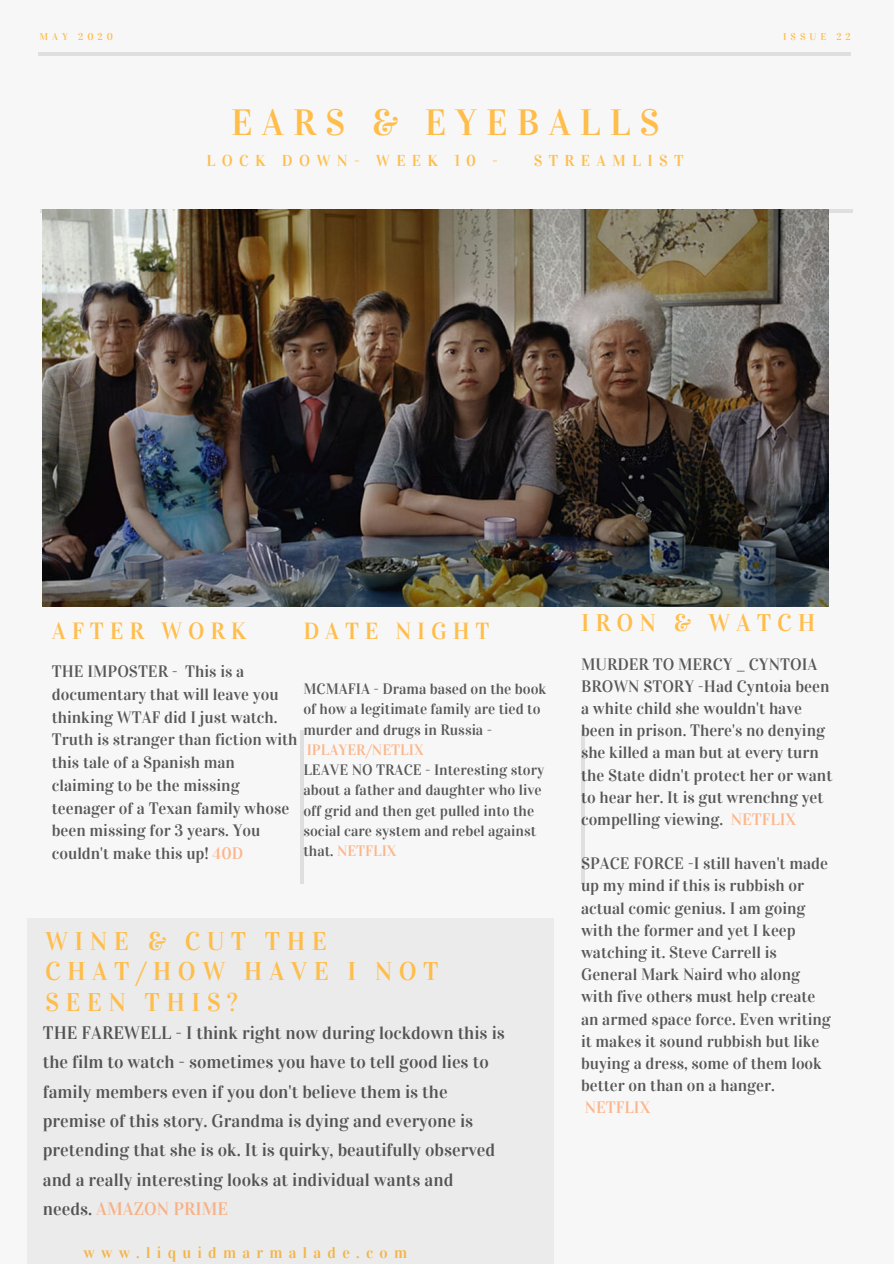
<style>
.page{position:relative;width:894px;height:1264px;background:#fff}
.page>*{position:absolute;margin:0;border:0;box-sizing:border-box;transform-origin:0 0}
.t1{font:36.45px "Vidaloka";letter-spacing:.25em;color:#ffbd4a}
.t2{font:25.5px/30.5px "Vidaloka";letter-spacing:.25em;color:#ffbd4a}
.t3{font:24px "Vidaloka";letter-spacing:.25em;color:#ffbd4a}
.t4{font:23.4px "Vidaloka";letter-spacing:.25em;color:#ffbd4a}
.t5{font:23.25px "Vidaloka";letter-spacing:.25em;color:#ffbd4a}
.t6{font:18px/29.2px "Vidaloka";color:#000}
.t7{font:16.5px/22.2px "Vidaloka";color:#000}
.t8{font:16.5px "Vidaloka";color:#ff914d}
.t9{font:15.75px "Vidaloka";letter-spacing:.4em;color:#ffbd4a}
.t10{font:15px/20.2px "Vidaloka";color:#000}
.t11{font:15px "Vidaloka";color:#ff914d}
.t12{font:9.9px "Vidaloka";letter-spacing:.4em;color:#ffbd4a}
.s1{color:#ff914d}
</style>
<div class="page">
<div style="left:0;top:0;width:893px;height:1263px;background:#f7f7f7"></div>
<svg style="left:40px;top:209px;width:811px;height:4px"></svg>
<hr style="left:39px;top:52px;width:811px;height:3px;background:#000">
<hr style="left:300px;top:730px;width:3px;height:153px;background:#000">
<hr style="left:581px;top:730px;width:3px;height:153px;background:#000">
<div style="left:27px;top:918px;width:526px;height:345px;background:#ebebeb"></div>
<img style="left:43px;top:209px;width:785px;height:397px">
<p class="t12" style="left:39px;top:30px;width:75px">MAY 2020</p>
<p class="t12" style="left:783px;top:30px;width:69px">ISSUE 22</p>
<h1 class="t1" style="left:231px;top:100px;width:429px">EARS &amp; EYEBALLS</h1>
<p class="t9" style="left:206px;top:151px;width:293px">LOCK DOWN- WEEK 10 -</p>
<p class="t9" style="left:533px;top:151px;width:151px">STREAMLIST</p>
<h3 class="t3" style="left:581px;top:608px;width:236px">IRON &amp; WATCH</h3>
<h3 class="t5" style="left:303px;top:616px;width:187px">DATE NIGHT</h3>
<h3 class="t4" style="left:52px;top:616px;width:196px">AFTER WORK</h3>
<p class="t7" style="left:52px;top:660px;width:247px;line-height:22.6px">THE IMPOSTER - This is a documentary that will leave you thinking WTAF did I just watch.<br>Truth is stranger than fiction with this tale of a Spanish man claiming to be the missing teenager of a Texan family whose been missing for 3 years. You couldn't make this up! <span class="s1">40D</span></p>
<p class="t7" style="left:581px;top:653px;width:253px">MURDER TO MERCY _ CYNTOIA<br>BROWN STORY -Had Cyntoia been a white child she wouldn't have been in prison. There's no denying she killed a man but at every turn the State didn't protect her or want to hear her. It is gut wrenchng yet compelling viewing. <span class="s1">NETFLIX</span></p>
<p class="t10" style="left:303px;top:679px;width:244px">MCMAFIA - Drama based on the book of how a legitimate family are tied to murder and drugs in Russia -</p>
<p class="t11" style="left:307px;top:740px;width:118px">IPLAYER/NETLIX</p>
<p class="t10" style="left:303px;top:760px;width:242px">LEAVE NO TRACE - Interesting story about a father and daughter who live off grid and then get pulled into the social care system and rebel against that. <span class="s1">NETFLIX</span></p>
<p class="t7" style="left:581px;top:852px;width:251px">SPACE FORCE -I still haven't made up my mind if this is rubbish or actual comic genius. I am going with the former and yet I keep watching it. Steve Carrell is<br>General Mark Naird who along with five others must help create an armed space force. Even writing it makes it sound rubbish but like buying a dress, some of them look better on than on a hanger.</p>
<p class="t8" style="left:584px;top:1097px;width:67px">NETFLIX</p>
<h2 class="t2" style="left:45px;top:926px;width:395px">WINE &amp; CUT THE<br>CHAT/HOW HAVE I NOT<br>SEEN THIS?</h2>
<p class="t6" style="left:43px;top:1018px;width:463px">THE FAREWELL - I think right now during lockdown this is the film to watch - sometimes you have to tell good lies to family members even if you don't believe them is the premise of this story. Grandma is dying and everyone is pretending that she is ok. It is quirky, beautifully observed and a really interesting looks at individual wants and needs. <span class="s1">AMAZON PRIME</span></p>
<p class="t9" style="left:83px;top:1243px;width:325px">www.liquidmarmalade.com</p>
</div>
